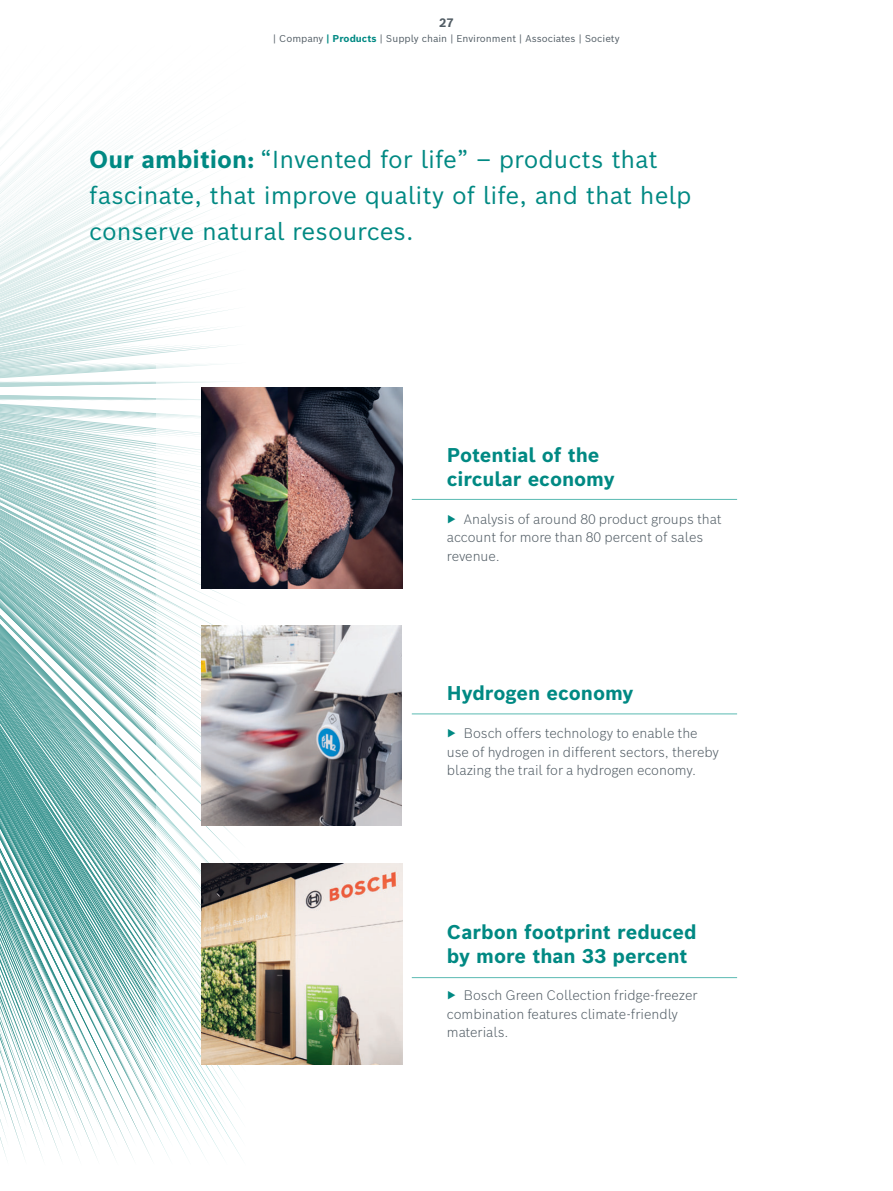
<style>
.page{position:relative;width:893px;height:1191px;background:#fff}
.page>*{position:absolute;margin:0;border:0;box-sizing:border-box;transform-origin:0 0}
.t1{font:24px/36px "Bosch Sans";color:#008983}
.t2{font:700 19.5px/24px "Bosch Sans";color:#008983}
.t3{font:300 13.5px/18.3px "Bosch Sans";color:#515c64}
.t4{font:700 12px "Bosch Sans";color:#515c64}
.t5{font:9.75px "Bosch Sans";color:#515c64}
.s1{font-weight:700;color:#008983}
.s2{font-weight:700}
.s3{font-weight:400;color:#008983}
</style>
<div class="page">
<svg style="left:0;top:133px;width:229px;height:1025px"></svg>
<div style="left:156px;top:357px;width:223px;height:834px;background:#fff"></div>
<hr style="left:412px;top:499px;width:325px;height:1px;background:#5bbab2">
<img style="left:201px;top:387px;width:201px;height:201px">
<hr style="left:412px;top:713px;width:325px;height:1px;background:#5bbab2">
<img style="left:201px;top:625px;width:201px;height:201px">
<hr style="left:412px;top:977px;width:325px;height:1px;background:#5bbab2">
<img style="left:201px;top:863px;width:201px;height:201px">
<p class="t4" style="left:439px;top:18px;width:16px">27</p>
<p class="t5" style="left:273px;top:35px;width:348px">| Company <span class="s1">| Products</span> | Supply chain | Environment | Associates | Society</p>
<h1 class="t1" style="left:89px;top:143px;width:604px"><span class="s2">Our ambition:</span> “Invented for life” – products that fascinate, that improve quality of life, and that help conserve natural resources.</h1>
<h2 class="t2" style="left:447px;top:444px;width:169px">Potential of the circular economy</h2>
<p class="t3" style="left:447px;top:510px;width:276px"><span class="s3">▶</span> Analysis of around 80 product groups that account for more than 80 percent of sales revenue.</p>
<h2 class="t2" style="left:447px;top:683px;width:188px">Hydrogen economy</h2>
<p class="t3" style="left:447px;top:724px;width:273px"><span class="s3">▶</span> Bosch offers technology to enable the use of hydrogen in different sectors, thereby blazing the trail for a hydrogen economy.</p>
<h2 class="t2" style="left:447px;top:921px;width:251px">Carbon footprint reduced by more than 33 percent</h2>
<p class="t3" style="left:447px;top:986px;width:252px"><span class="s3">▶</span> Bosch Green Collection fridge-freezer combination features climate-friendly materials.</p>
</div>
